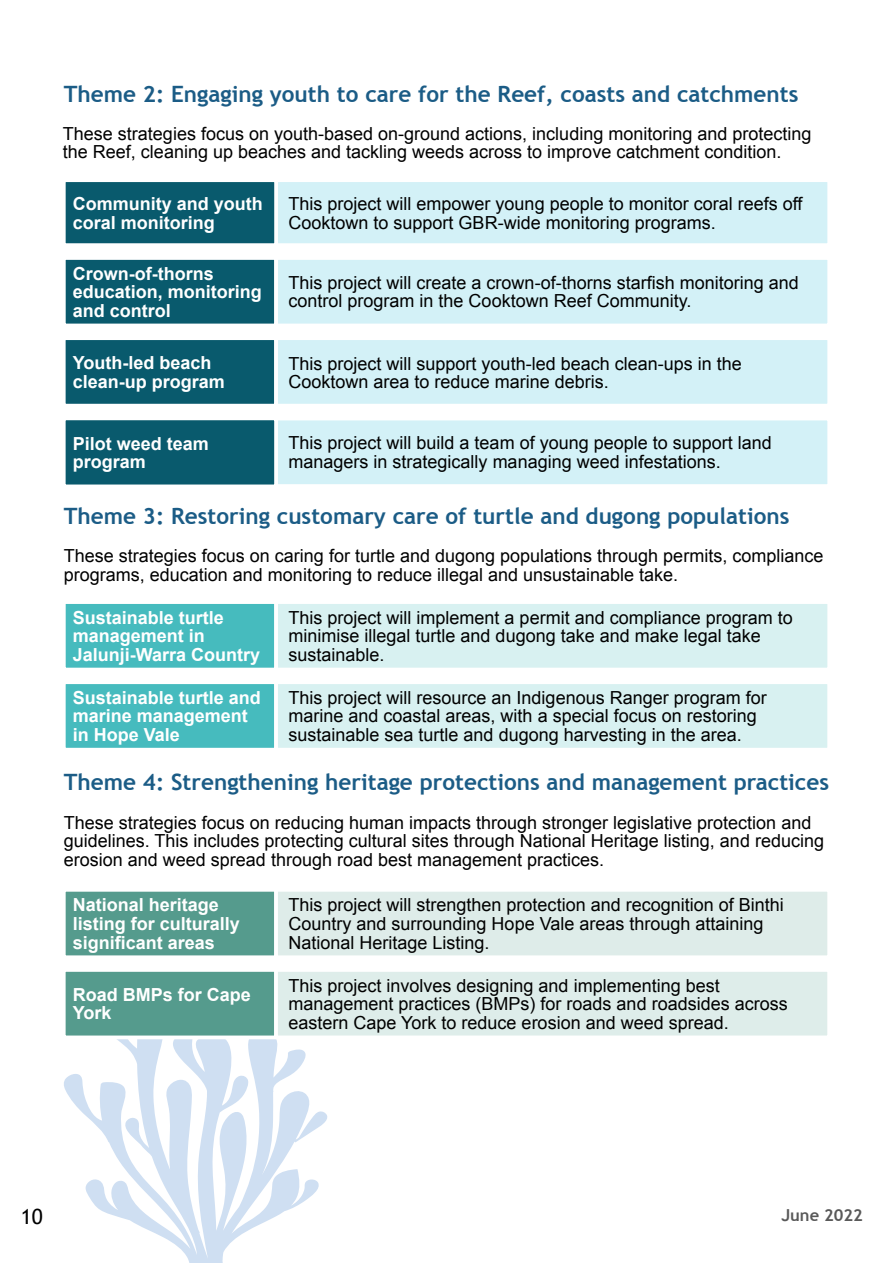
<style>
.page{position:relative;width:893px;height:1263px;background:#fff}
.page>*{position:absolute;margin:0;border:0;box-sizing:border-box;transform-origin:0 0}
.t1{font:700 22.5px "Trebuchet MS";color:#1b5c86}
.t2{font:21px "Trebuchet MS";color:#000}
.t3{font:18px/18.6px "Arial";color:#000}
.t4{font:700 18px/18.6px "Arial";color:#fff}
.t5{font:700 16.5px "Trebuchet MS";color:#595959}
</style>
<div class="page">
<svg style="left:64px;top:1039px;width:264px;height:224px"></svg>
<div style="left:274px;top:178px;width:557px;height:69px;background:#d3f1f7;border:4px solid #fff"></div>
<div style="left:62px;top:178px;width:216px;height:69px;background:#095a6d;border:4px solid #fff"></div>
<div style="left:62px;top:256px;width:216px;height:71px;background:#095a6d;border:4px solid #fff"></div>
<div style="left:62px;top:336px;width:216px;height:71px;background:#095a6d;border:4px solid #fff"></div>
<div style="left:274px;top:256px;width:557px;height:71px;background:#d3f1f7;border:4px solid #fff"></div>
<div style="left:274px;top:417px;width:557px;height:71px;background:#d3f1f7;border:4px solid #fff"></div>
<div style="left:62px;top:416px;width:216px;height:72px;background:#095a6d;border:4px solid #fff"></div>
<div style="left:274px;top:336px;width:557px;height:71px;background:#d3f1f7;border:4px solid #fff"></div>
<div style="left:62px;top:600px;width:216px;height:71px;background:#46bbbe;border:4px solid #fff"></div>
<div style="left:274px;top:600px;width:557px;height:71px;background:#d8f1f1;border:4px solid #fff"></div>
<div style="left:62px;top:680px;width:216px;height:71px;background:#46bbbe;border:4px solid #fff"></div>
<div style="left:274px;top:680px;width:557px;height:71px;background:#d8f1f1;border:4px solid #fff"></div>
<div style="left:62px;top:888px;width:216px;height:71px;background:#559b8d;border:4px solid #fff"></div>
<div style="left:274px;top:888px;width:557px;height:71px;background:#deece9;border:4px solid #fff"></div>
<div style="left:62px;top:968px;width:216px;height:71px;background:#559b8d;border:4px solid #fff"></div>
<div style="left:274px;top:968px;width:557px;height:71px;background:#deedea;border:4px solid #fff"></div>
<p class="t1" style="left:64px;top:85px;width:736px">Theme 2: Engaging youth to care for the Reef, coasts and catchments</p>
<p class="t3" style="left:63px;top:126px;width:750px">These strategies focus on youth-based on-ground actions, including monitoring and protecting the Reef, cleaning up beaches and tackling weeds across to improve catchment condition.</p>
<p class="t4" style="left:73px;top:196px;width:191px">Community and youth coral monitoring</p>
<p class="t3" style="left:289px;top:196px;width:515px">This project will empower young people to monitor coral reefs off<br>Cooktown to support GBR-wide monitoring programs.</p>
<p class="t4" style="left:73px;top:266px;width:190px">Crown-of-thorns education, monitoring and control</p>
<p class="t4" style="left:73px;top:355px;width:154px">Youth-led beach clean-up program</p>
<p class="t4" style="left:73px;top:435px;width:138px">Pilot weed team program</p>
<p class="t3" style="left:289px;top:275px;width:512px">This project will create a crown-of-thorns starfish monitoring and control program in the Cooktown Reef Community.</p>
<p class="t3" style="left:289px;top:356px;width:455px">This project will support youth-led beach clean-ups in the<br>Cooktown area to reduce marine debris.</p>
<p class="t3" style="left:289px;top:435px;width:485px">This project will build a team of young people to support land managers in strategically managing weed infestations.</p>
<p class="t1" style="left:64px;top:507px;width:727px">Theme 3: Restoring customary care of turtle and dugong populations</p>
<p class="t3" style="left:64px;top:548px;width:761px">These strategies focus on caring for turtle and dugong populations through permits, compliance programs, education and monitoring to reduce illegal and unsustainable take.</p>
<p class="t4" style="left:73px;top:610px;width:189px">Sustainable turtle management in<br>Jalunji-Warra Country</p>
<p class="t4" style="left:73px;top:690px;width:190px">Sustainable turtle and marine management in Hope Vale</p>
<p class="t3" style="left:289px;top:610px;width:506px">This project will implement a permit and compliance program to minimise illegal turtle and dugong take and make legal take sustainable.</p>
<p class="t3" style="left:288px;top:690px;width:480px">This project will resource an Indigenous Ranger program for marine and coastal areas, with a special focus on restoring sustainable sea turtle and dugong harvesting in the area.</p>
<p class="t1" style="left:64px;top:774px;width:767px">Theme 4: Strengthening heritage protections and management practices</p>
<p class="t3" style="left:64px;top:815px;width:762px">These strategies focus on reducing human impacts through stronger legislative protection and guidelines. This includes protecting cultural sites through National Heritage listing, and reducing erosion and weed spread through road best management practices.</p>
<p class="t4" style="left:73px;top:897px;width:169px">National heritage listing for culturally significant areas</p>
<p class="t4" style="left:73px;top:987px;width:180px">Road BMPs for Cape<br>York</p>
<p class="t3" style="left:288px;top:897px;width:497px">This project will strengthen protection and recognition of Binthi<br>Country and surrounding Hope Vale areas through attaining<br>National Heritage Listing.</p>
<p class="t3" style="left:288px;top:977px;width:501px">This project involves designing and implementing best management practices (BMPs) for roads and roadsides across eastern Cape York to reduce erosion and weed spread.</p>
<p class="t2" style="left:21px;top:1208px;width:24px">10</p>
<p class="t5" style="left:781px;top:1208px;width:83px">June 2022</p>
</div>
